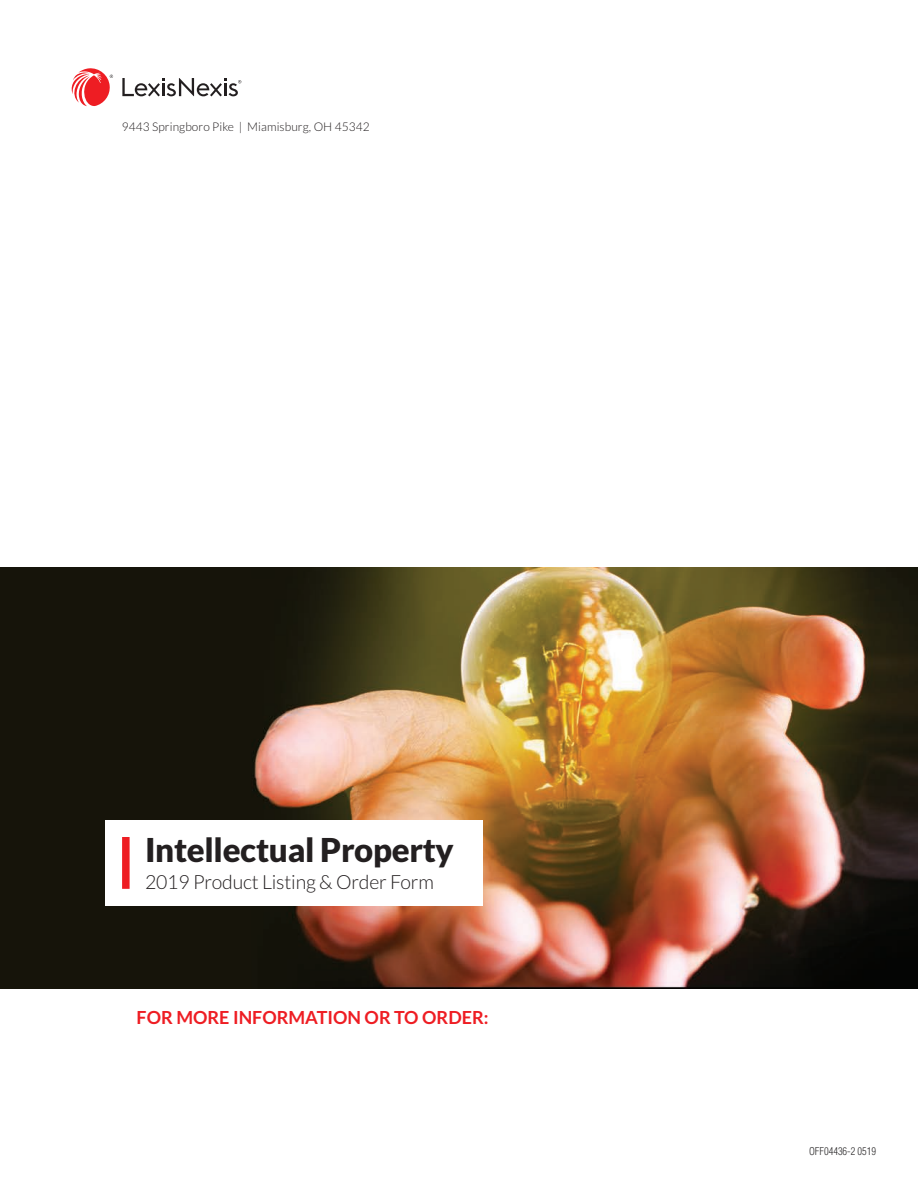
<style>
.page{position:relative;width:918px;height:1188px;background:#fff}
.page>*{position:absolute;margin:0;border:0;box-sizing:border-box;transform-origin:0 0}
.t1{font:900 33px "Lato";letter-spacing:-.01em;color:#231f20}
.t2{font:300 19.5px "Lato";letter-spacing:-.01em;color:#231f20}
.isbn{font:700 18px "Lato";color:#ee1d23}
.t3{font:300 12px "Lato";letter-spacing:.005em;color:#231f20}
.body_text{font:300 condensed 10.5px "Helvetica";letter-spacing:-.005em;color:#312f30}
</style>
<div class="page">
<img style="left:0;top:568px;width:918px;height:421px">
<svg style="left:122px;top:78px;width:119px;height:18px"></svg>
<svg style="left:71px;top:68px;width:42px;height:39px"></svg>
<div style="left:105px;top:820px;width:378px;height:86px;background:#fff"></div>
<div style="left:122px;top:837px;width:8px;height:52px;background:#ee1d23"></div>
<p class="t3" style="left:122px;top:120px;width:250px">9443 Springboro Pike | Miamisburg, OH 45342</p>
<p class="t1" style="left:145px;top:831px;width:310px">Intellectual Property</p>
<p class="t2" style="left:145px;top:871px;width:290px">2019 Product Listing &amp; Order Form</p>
<p class="isbn" style="left:137px;top:1007px;width:354px">FOR MORE INFORMATION OR TO ORDER:</p>
<p class="body_text" style="left:809px;top:1145px;width:68px">OFF04436-2 0519</p>
</div>
